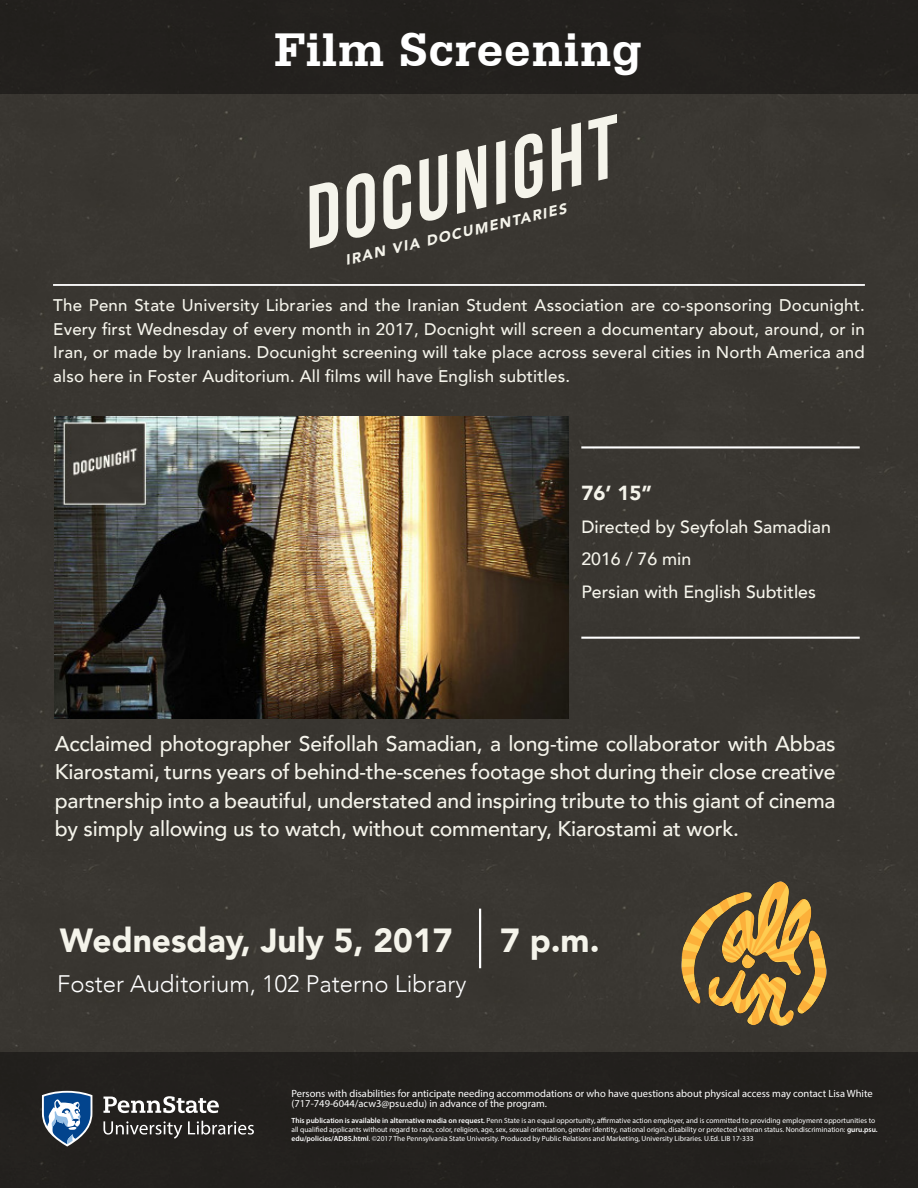
<style>
.page{position:relative;width:918px;height:1188px;background:#fff}
.page>*{position:absolute;margin:0;border:0;box-sizing:border-box;transform-origin:0 0}
.t1{font:italic 700 86.55px "Bebas Neue";color:#f5f4eb}
.t2{font:700 49.65px "Serifa BT";letter-spacing:.02em;color:#fff}
.t3{font:900 33.45px "Avenir";color:#f5f4eb}
.t4{font:300 23.85px "Avenir";color:#fff}
.t5{font:500 21.15px/28.3px "Avenir";letter-spacing:-.01em;color:#f5f4eb;text-align:justify}
.t6{font:900 20.4px "Avenir";color:#f5f4eb}
.t7{font:500 17.7px "Avenir";color:#f5f4eb}
.t8{font:500 16.95px/23.9px "Avenir";letter-spacing:.01em;color:#f5f4eb;text-align:justify}
.t9{font:italic 900 14.4px "Avenir";color:#f5f4eb}
.t10{font:10.5px/9.9px "Myriad Pro";color:#fff}
.t11{font:7.5px/9px "Myriad Pro";color:#fff}
.s1{font-weight:600}
</style>
<div class="page">
<div style="left:0;top:94px;width:918px;height:958px;background:#393631"></div>
<div style="left:0;top:1052px;width:918px;height:136px;background:#231f20"></div>
<svg style="left:42px;top:1091px;width:50px;height:56px"></svg>
<svg style="left:103px;top:1096px;width:151px;height:43px"></svg>
<div style="left:0;top:0;width:918px;height:94px;background:#231f20"></div>
<hr style="left:53px;top:284px;width:812px;height:2px;background:#fff">
<img style="left:668px;top:867px;width:173px;height:173px">
<img style="left:54px;top:416px;width:514px;height:302px">
<hr style="left:581px;top:637px;width:279px;height:2px;background:#fff">
<hr style="left:581px;top:446px;width:279px;height:3px;background:#fff">
<hr style="left:479px;top:909px;width:2px;height:59px;background:#fff">
<p class="t2" style="left:275px;top:18px;width:368px">Film Screening</p>
<p class="t1" style="left:289px;top:173px;width:322px;rotate:-13deg">DOCUNIGHT</p>
<p class="t9" style="left:343px;top:247px;width:228px;rotate:-13deg">IRAN VIA DOCUMENTARIES</p>
<p class="t8" style="left:53px;top:292px;width:813px">The Penn State University Libraries and the Iranian Student Association are co-sponsoring Docunight.<br>Every first Wednesday of every month in 2017, Docnight will screen a documentary about, around, or in Iran, or made by Iranians. Docunight screening will take place across several cities in North America and also here in Foster Auditorium. All films will have English subtitles.</p>
<p class="t6" style="left:581px;top:476px;width:72px">76’ 15”</p>
<p class="t7" style="left:581px;top:511px;width:251px">Directed by Seyfolah Samadian</p>
<p class="t7" style="left:581px;top:544px;width:112px">2016 / 76 min</p>
<p class="t7" style="left:581px;top:576px;width:236px">Persian with English Subtitles</p>
<p class="t5" style="left:55px;top:728px;width:782px">Acclaimed photographer Seifollah Samadian, a long-time collaborator with Abbas Kiarostami, turns years of behind-the-scenes footage shot during their close creative partnership into a beautiful, understated and inspiring tribute to this giant of cinema by simply allowing us to watch, without commentary, Kiarostami at work.</p>
<p class="t3" style="left:60px;top:912px;width:394px">Wednesday, July 5, 2017</p>
<p class="t3" style="left:500px;top:912px;width:101px">7 p.m.</p>
<p class="t4" style="left:57px;top:970px;width:411px">Foster Auditorium, 102 Paterno Library</p>
<p class="t10" style="left:292px;top:1089px;width:583px">Persons with disabilities for anticipate needing accommodations or who have questions about physical access may contact Lisa White (717-749-6044/acw3@psu.edu) in advance of the program.</p>
<p class="t11" style="left:292px;top:1116px;width:588px"><span class="s1">This publication is available in alternative media on request.</span> Penn State is an equal opportunity, affirmative action employer, and is committed to providing employment opportunities to all qualified applicants without regard to race, color, religion, age, sex, sexual orientation, gender identity, national origin, disability or protected veteran status. Nondiscrimination: <span class="s1">guru.psu. edu/policies/AD85.html</span>. ©2017 The Pennsylvania State University. Produced by Public Relations and Marketing, University Libraries. U.Ed. LIB 17-333</p>
</div>
